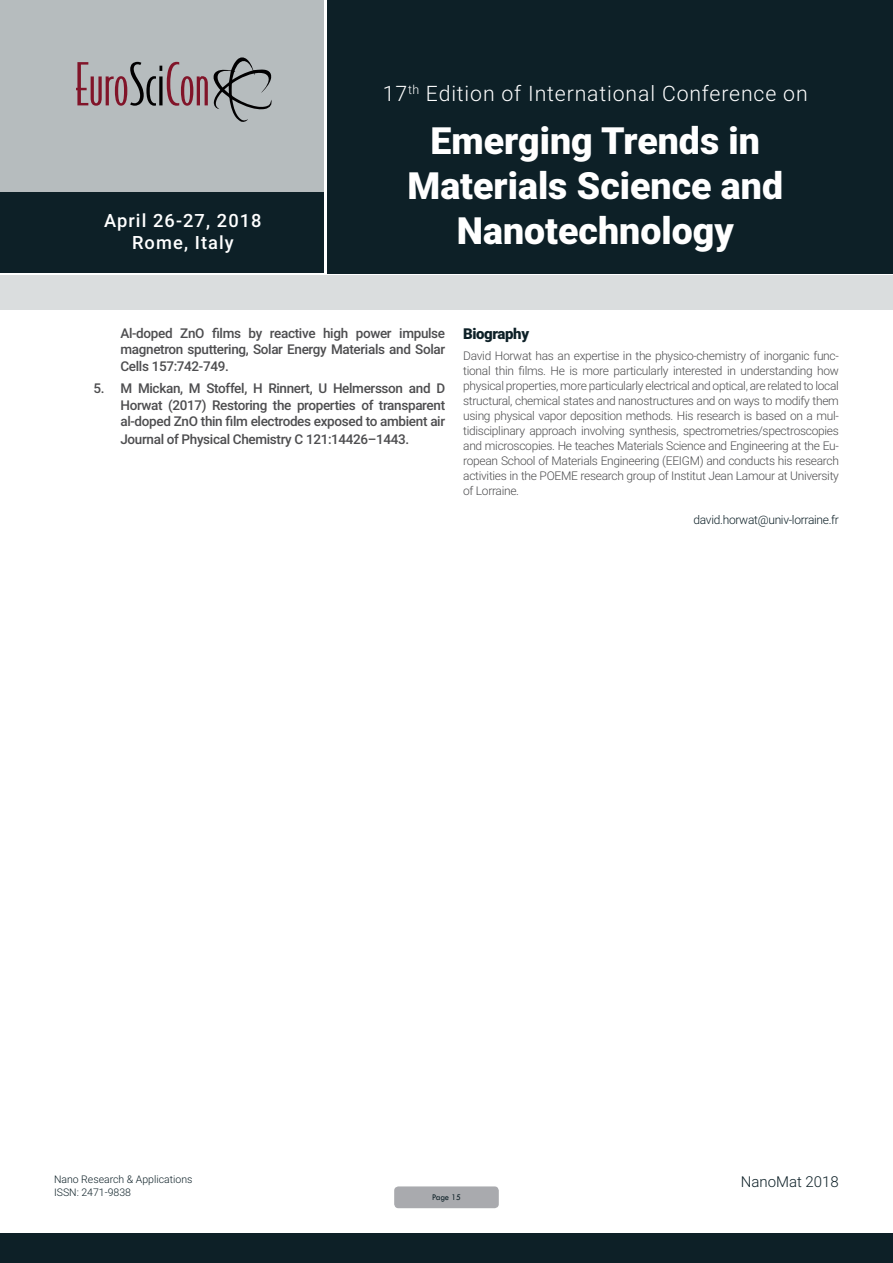
<style>
.page{position:relative;width:893px;height:1263px;background:#fff}
.page>*{position:absolute;margin:0;border:0;box-sizing:border-box;transform-origin:0 0}
.t1{font:900 37.5px/45px "Roboto";color:#fff;text-align:center}
.t2{font:300 21.3px "Roboto";letter-spacing:.04em;color:#fff}
.t3{font:500 18.3px/21.9px "Roboto";letter-spacing:.06em;color:#fff;text-align:center}
.t4{font:300 15px "Roboto";color:#0d2027}
.t5{font:900 15px "Roboto";letter-spacing:-.025em;color:#0d2027}
.t6{font:500 13.5px/16.5px "Roboto";letter-spacing:-.025em;color:#4d4d4f;text-align:justify}
.t7{font:300 12px/15px "Roboto";letter-spacing:-.025em;color:#4d4d4f;text-align:justify}
.t8{font:300 12px "Roboto";letter-spacing:-.025em;color:#0d2027}
.t9{font:300 10.5px/12.6px "Roboto";color:#0d2027}
.t10{font:9px "Tw Cen";letter-spacing:-.02em;color:#0d2027;scale:.95 1}
</style>
<div class="page">
<div style="left:0;top:0;width:323px;height:193px;background:#b6bcbe"></div>
<div style="left:1px;top:193px;width:323px;height:80px;background:#0d2027"></div>
<div style="left:327px;top:0;width:566px;height:273px;background:#0d2027"></div>
<div style="left:1px;top:275px;width:892px;height:35px;background:#daddde"></div>
<svg style="left:76px;top:57px;width:196px;height:65px"></svg>
<div style="left:0;top:1233px;width:893px;height:30px;background:#0d2027"></div>
<div style="left:394px;top:1186px;width:105px;height:22px;background:#a9aaae;border-radius:4px"></div>
<h3 class="t3" style="left:104px;top:209px;width:159px">April 26-27, 2018<br>Rome, Italy</h3>
<h2 class="t2" style="left:383px;top:78px;width:426px">17<sup>th</sup> Edition of International Conference on</h2>
<h1 class="t1" style="left:407px;top:117px;width:377px">Emerging Trends in<br>Materials Science and<br>Nanotechnology</h1>
<p class="t6" style="left:120px;top:324px;width:326px">Al-doped ZnO films by reactive high power impulse magnetron sputtering, Solar Energy Materials and Solar Cells 157:742-749.</p>
<p class="t6" style="left:120px;top:380px;width:326px;text-indent:-27px">5. M Mickan, M Stoffel, H Rinnert, U Helmersson and D Horwat (2017) Restoring the properties of transparent al-doped ZnO thin film electrodes exposed to ambient air</p>
<p class="t6" style="left:120px;top:431px;width:290px">Journal of Physical Chemistry C 121:14426–1443.</p>
<p class="t5" style="left:463px;top:323px;width:67px">Biography</p>
<p class="t7" style="left:463px;top:348px;width:377px">David Horwat has an expertise in the physico-chemistry of inorganic func&shy;tional thin films. He is more particularly interested in understanding how physical properties, more particularly electrical and optical, are related to local structural, chemical states and nanostructures and on ways to modify them using physical vapor deposition methods. His research is based on a mul&shy;tidisciplinary approach involving synthesis, spectrometries/spectroscopies and microscopies. He teaches Materials Science and Engineering at the Eu&shy;ropean School of Materials Engineering (EEIGM) and conducts his research activities in the POEME research group of Institut Jean Lamour at University of Lorraine.</p>
<p class="t8" style="left:693px;top:511px;width:147px">david.horwat@univ-lorraine.fr</p>
<p class="t9" style="left:54px;top:1173px;width:140px">Nano Research &amp; Applications<br>ISSN: 2471-9838</p>
<p class="t10" style="left:432px;top:1192px;width:32px">Page 15</p>
<p class="t4" style="left:741px;top:1171px;width:100px">NanoMat 2018</p>
</div>
